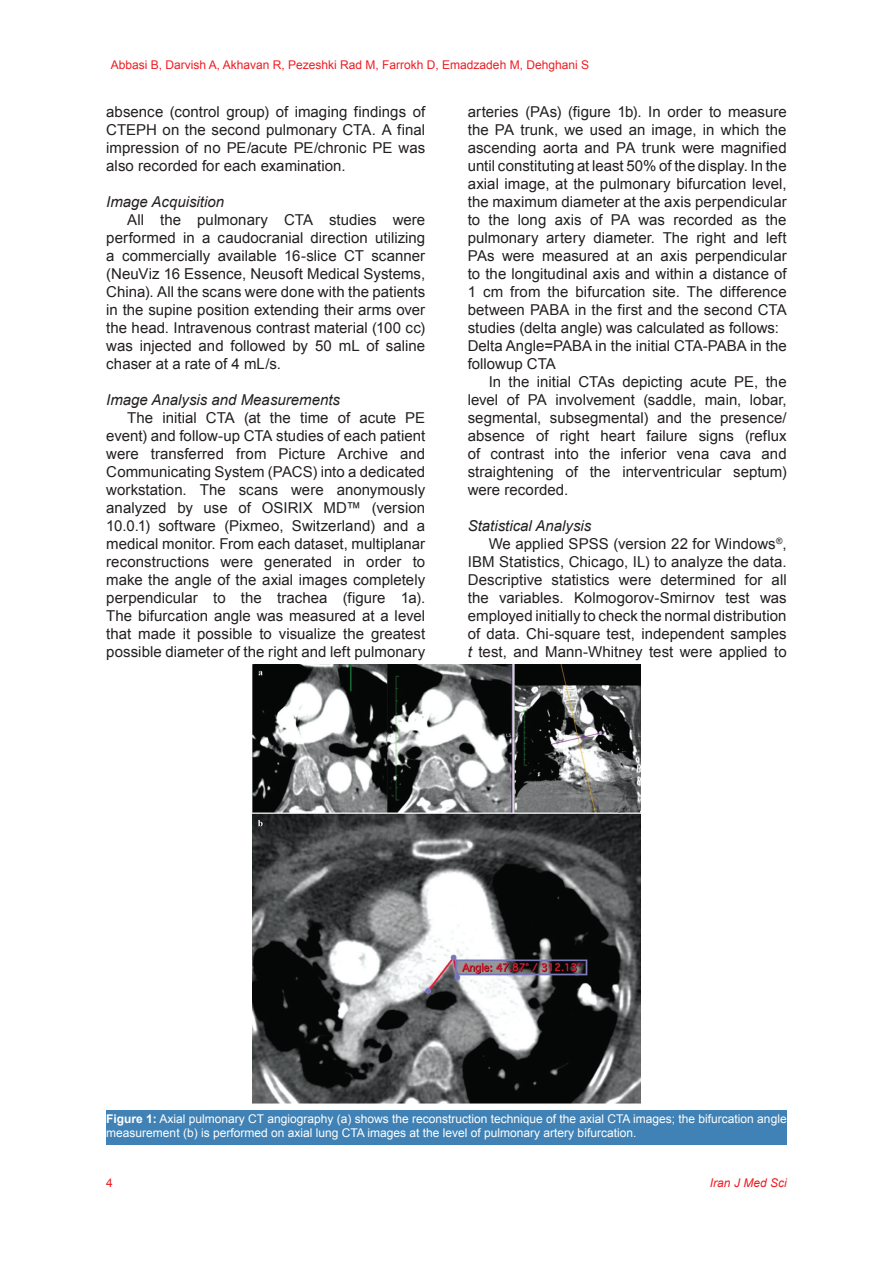
<style>
.page{position:relative;width:893px;height:1263px;background:#fff}
.page>*{position:absolute;margin:0;border:0;box-sizing:border-box;transform-origin:0 0}
.t1{font:15px/18px "Arial";color:#231f20;text-align:justify}
.t2{font:italic 15px "Arial";color:#231f20}
.t3{font:12px/14.4px "Arial";color:#fff}
.t4{font:12px "Arial";color:#ee1d23}
.t5{font:italic 12px "Arial";color:#ee1d23}
.s1{font-style:italic}
.s2{font-weight:700}
</style>
<div class="page">
<img style="left:253px;top:664px;width:387px;height:440px">
<div style="left:106px;top:1110px;width:681px;height:34px;background:#4082b5"></div>
<p class="t4" style="left:111px;top:57px;width:480px">Abbasi B, Darvish A, Akhavan R, Pezeshki Rad M, Farrokh D, Emadzadeh M, Dehghani S</p>
<p class="t1" style="left:106px;top:103px;width:320px">absence (control group) of imaging findings of CTEPH on the second pulmonary CTA. A final impression of no PE/acute PE/chronic PE was also recorded for each examination.</p>
<p class="t2" style="left:106px;top:192px;width:119px">Image Acquisition</p>
<p class="t1" style="left:106px;top:211px;width:320px;text-indent:21px">All the pulmonary CTA studies were performed in a caudocranial direction utilizing a commercially available 16-slice CT scanner (NeuViz 16 Essence, Neusoft Medical Systems, China). All the scans were done with the patients in the supine position extending their arms over the head. Intravenous contrast material (100 cc) was injected and followed by 50 mL of saline chaser at a rate of 4 mL/s.</p>
<p class="t2" style="left:106px;top:390px;width:235px">Image Analysis and Measurements</p>
<p class="t1" style="left:106px;top:409px;width:320px;text-indent:21px">The initial CTA (at the time of acute PE event) and follow-up CTA studies of each patient were transferred from Picture Archive and Communicating System (PACS) into a dedicated workstation. The scans were anonymously analyzed by use of OSIRIX MD™ (version 10.0.1) software (Pixmeo, Switzerland) and a medical monitor. From each dataset, multiplanar reconstructions were generated in order to make the angle of the axial images completely perpendicular to the trachea (figure 1a).<br>The bifurcation angle was measured at a level that made it possible to visualize the greatest possible diameter of the right and left pulmonary</p>
<p class="t1" style="left:468px;top:103px;width:320px;text-align:left">arteries (PAs) (figure 1b). In order to measure the PA trunk, we used an image, in which the ascending aorta and PA trunk were magnified until constituting at least 50% of the display. In the axial image, at the pulmonary bifurcation level, the maximum diameter at the axis perpendicular to the long axis of PA was recorded as the pulmonary artery diameter. The right and left PAs were measured at an axis perpendicular to the longitudinal axis and within a distance of 1 cm from the bifurcation site. The difference between PABA in the first and the second CTA studies (delta angle) was calculated as follows:<br>Delta Angle=PABA in the initial CTA-PABA in the followup CTA</p>
<p class="t1" style="left:468px;top:373px;width:320px;text-indent:21px">In the initial CTAs depicting acute PE, the level of PA involvement (saddle, main, lobar, segmental, subsegmental) and the presence/ absence of right heart failure signs (reflux of contrast into the inferior vena cava and straightening of the interventricular septum) were recorded.</p>
<p class="t2" style="left:468px;top:516px;width:125px">Statistical Analysis</p>
<p class="t1" style="left:489px;top:535px;width:299px">We applied SPSS (version 22 for Windows<sup>®</sup>,</p>
<p class="t1" style="left:468px;top:553px;width:320px">IBM Statistics, Chicago, IL) to analyze the data.</p>
<p class="t1" style="left:468px;top:571px;width:320px">Descriptive statistics were determined for all</p>
<p class="t1" style="left:468px;top:589px;width:320px">the variables. Kolmogorov-Smirnov test was</p>
<p class="t1" style="left:468px;top:607px;width:320px">employed initially to check the normal distribution</p>
<p class="t1" style="left:468px;top:625px;width:320px">of data. Chi-square test, independent samples</p>
<p class="t1" style="left:468px;top:643px;width:320px"><span class="s1">t</span> test, and Mann-Whitney test were applied to</p>
<p class="t3" style="left:106px;top:1111px;width:682px"><span class="s2">Figure 1:</span> Axial pulmonary CT angiography (a) shows the reconstruction technique of the axial CTA images; the bifurcation angle measurement (b) is performed on axial lung CTA images at the level of pulmonary artery bifurcation.</p>
<p class="t4" style="left:106px;top:1174px;width:8px">4</p>
<p class="t5" style="left:710px;top:1175px;width:78px">Iran J Med Sci</p>
</div>
